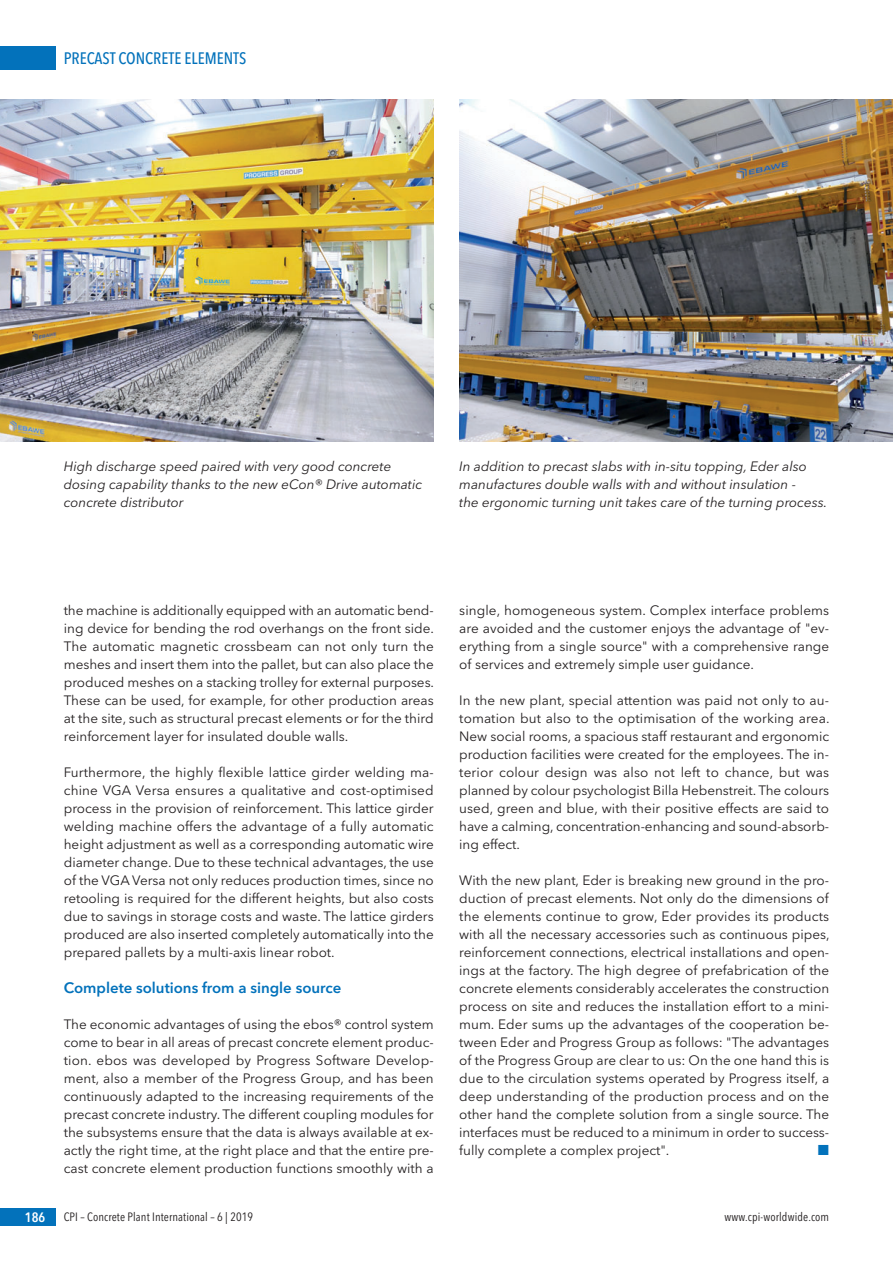
<style>
.page{position:relative;width:893px;height:1263px;background:#fff}
.page>*{position:absolute;margin:0;border:0;box-sizing:border-box;transform-origin:0 0}
.t1{font:500 16.5px "Avenir Next Condensed";color:#0372bb}
.t2{font:600 15px "Avenir Next";color:#0372bb}
.t3{font:13.5px/18px "Avenir Next";color:#231f20;text-align:justify}
.t4{font:italic 13.5px/18px "Avenir Next";color:#231f20}
.t5{font:600 13.5px "Avenir Next Condensed";color:#fff}
.t6{font:13.5px "European Pi Three";color:#0372bb}
.t7{font:12px "Avenir Next Condensed";letter-spacing:.01em;color:#231f20}
</style>
<div class="page">
<div style="left:0;top:47px;width:55px;height:23px;background:#0372bb"></div>
<div style="left:0;top:1208px;width:55px;height:18px;background:#0372bb"></div>
<img style="left:0;top:100px;width:434px;height:341px">
<img style="left:459px;top:100px;width:433px;height:341px">
<p class="t1" style="left:64px;top:51px;width:184px">PRECAST CONCRETE ELEMENTS</p>
<p class="t4" style="left:64px;top:458px;width:360px">High discharge speed paired with very good concrete dosing capability thanks to the new eCon® Drive automatic concrete distributor</p>
<p class="t4" style="left:459px;top:458px;width:369px">In addition to precast slabs with in-situ topping, Eder also manufactures double walls with and without insulation -<br>the ergonomic turning unit takes care of the turning process.</p>
<p class="t3" style="left:64px;top:602px;width:372px">the machine is additionally equipped with an automatic bend&shy;ing device for bending the rod overhangs on the front side.<br>The automatic magnetic crossbeam can not only turn the meshes and insert them into the pallet, but can also place the produced meshes on a stacking trolley for external purposes.<br>These can be used, for example, for other production areas at the site, such as structural precast elements or for the third reinforcement layer for insulated double walls.</p>
<p class="t3" style="left:64px;top:764px;width:371px">Furthermore, the highly flexible lattice girder welding ma&shy;chine VGA Versa ensures a qualitative and cost-optimised process in the provision of reinforcement. This lattice girder welding machine offers the advantage of a fully automatic height adjustment as well as a corresponding automatic wire diameter change. Due to these technical advantages, the use of the VGA Versa not only reduces production times, since no retooling is required for the different heights, but also costs due to savings in storage costs and waste. The lattice girders produced are also inserted completely automatically into the prepared pallets by a multi-axis linear robot.</p>
<p class="t2" style="left:64px;top:981px;width:279px">Complete solutions from a single source</p>
<p class="t3" style="left:64px;top:1016px;width:371px">The economic advantages of using the ebos® control system come to bear in all areas of precast concrete element produc&shy;tion. ebos was developed by Progress Software Develop&shy;ment, also a member of the Progress Group, and has been continuously adapted to the increasing requirements of the precast concrete industry. The different coupling modules for the subsystems ensure that the data is always available at ex&shy;actly the right time, at the right place and that the entire pre&shy;cast concrete element production functions smoothly with a</p>
<p class="t3" style="left:459px;top:602px;width:371px">single, homogeneous system. Complex interface problems are avoided and the customer enjoys the advantage of "ev&shy;erything from a single source" with a comprehensive range of services and extremely simple user guidance.</p>
<p class="t3" style="left:459px;top:692px;width:372px">In the new plant, special attention was paid not only to au&shy;tomation but also to the optimisation of the working area.<br>New social rooms, a spacious staff restaurant and ergonomic production facilities were created for the employees. The in&shy;terior colour design was also not left to chance, but was planned by colour psychologist Billa Hebenstreit. The colours used, green and blue, with their positive effects are said to have a calming, concentration-enhancing and sound-absorb&shy;ing effect.</p>
<p class="t3" style="left:459px;top:872px;width:372px">With the new plant, Eder is breaking new ground in the pro&shy;duction of precast elements. Not only do the dimensions of the elements continue to grow, Eder provides its products with all the necessary accessories such as continuous pipes, reinforcement connections, electrical installations and open&shy;ings at the factory. The high degree of prefabrication of the concrete elements considerably accelerates the construction process on site and reduces the installation effort to a mini&shy;mum. Eder sums up the advantages of the cooperation be&shy;tween Eder and Progress Group as follows: "The advantages of the Progress Group are clear to us: On the one hand this is due to the circulation systems operated by Progress itself, a deep understanding of the production process and on the other hand the complete solution from a single source. The interfaces must be reduced to a minimum in order to success&shy;fully complete a complex project".</p>
<p class="t6" style="left:818px;top:1142px;width:13px">-</p>
<p class="t5" style="left:25px;top:1209px;width:22px">186</p>
<p class="t7" style="left:64px;top:1211px;width:191px">CPI – Concrete Plant International – 6 | 2019</p>
<p class="t7" style="left:725px;top:1211px;width:106px">www.cpi-worldwide.com</p>
</div>
